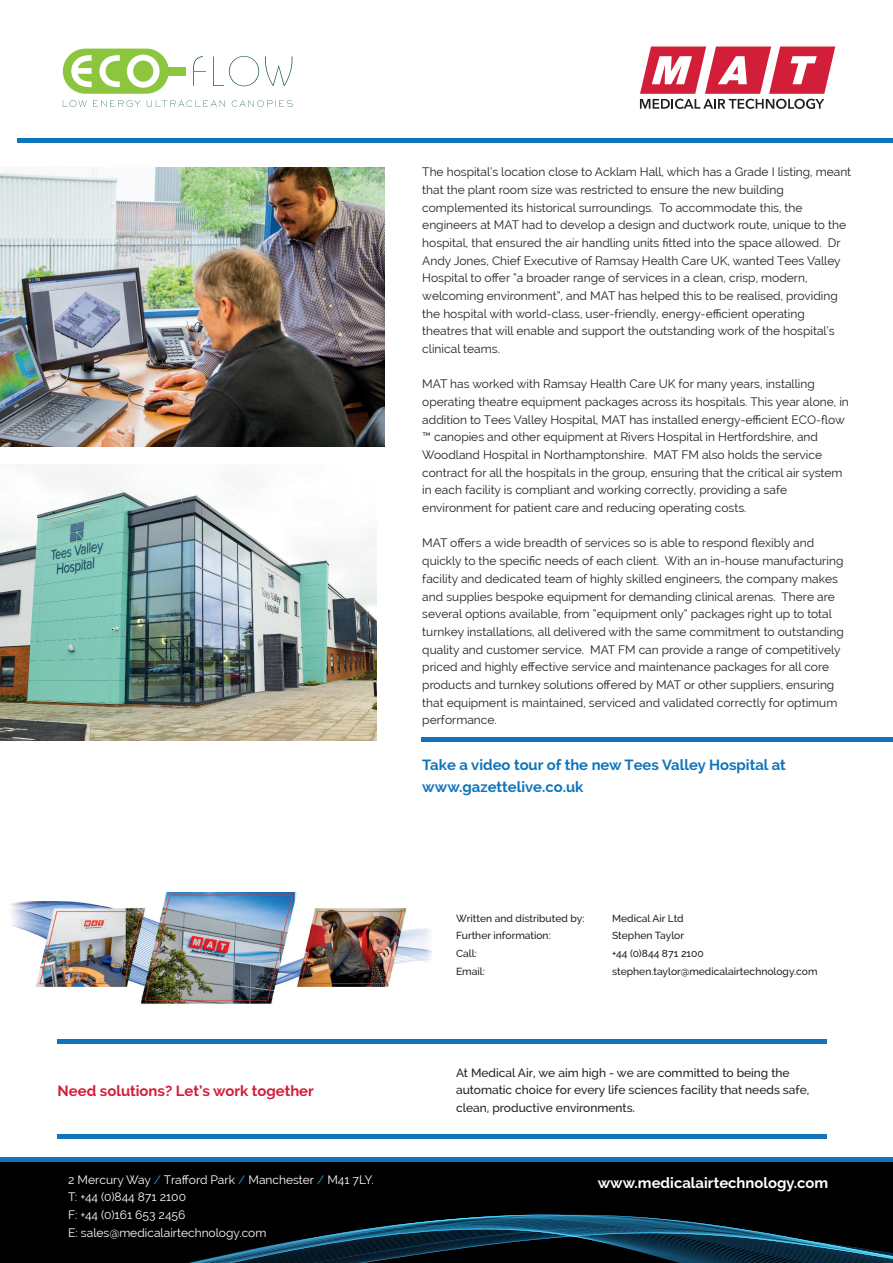
<style>
.page{position:relative;width:893px;height:1263px;background:#fff}
.page>*{position:absolute;margin:0;border:0;box-sizing:border-box;transform-origin:0 0}
.t1{font:700 14.85px/22.5px "Raleway";color:#1074bc}
.t2{font:700 14.85px "Raleway";color:#d21e38}
.t3{font:700 14.85px "Raleway";color:#fff}
.t4{font:12px/17.7px "Raleway";color:#231f20}
.t5{font:500 12px/17.7px "Raleway";color:#231f20}
.t6{font:12px/17.7px "Raleway";color:#fff}
.t7{font:500 10.35px "Raleway";color:#231f20}
.s1{color:#24aae1}
</style>
<div class="page">
<img style="left:0;top:465px;width:377px;height:275px">
<img style="left:11px;top:892px;width:421px;height:112px">
<hr style="left:17px;top:139px;width:876px;height:4px;background:#1074bc">
<div style="left:0;top:1159px;width:893px;height:104px;background:#000001"></div>
<div style="left:0;top:1157px;width:893px;height:5px;background:#1074bc"></div>
<svg style="left:189px;top:1214px;width:704px;height:49px"></svg>
<div style="left:422px;top:737px;width:471px;height:5px;background:#1074bc"></div>
<svg style="left:640px;top:47px;width:195px;height:62px"></svg>
<div style="left:58px;top:1039px;width:769px;height:5px;background:#1074bc"></div>
<div style="left:58px;top:1134px;width:769px;height:5px;background:#1074bc"></div>
<svg style="left:193px;top:56px;width:13px;height:30px"></svg>
<svg style="left:213px;top:56px;width:46px;height:30px"></svg>
<svg style="left:265px;top:56px;width:27px;height:30px"></svg>
<div style="left:63px;top:49px;width:106px;height:45px;background:#8bc63e;border-radius:23px"></div>
<svg style="left:63px;top:100px;width:24px;height:7px"></svg>
<svg style="left:93px;top:100px;width:47px;height:7px"></svg>
<svg style="left:147px;top:100px;width:78px;height:7px"></svg>
<svg style="left:232px;top:100px;width:61px;height:7px"></svg>
<svg style="left:71px;top:55px;width:21px;height:32px"></svg>
<svg style="left:99px;top:55px;width:21px;height:32px"></svg>
<svg style="left:127px;top:55px;width:33px;height:33px"></svg>
<div style="left:165px;top:67px;width:21px;height:8px;background:#8bc63e"></div>
<img style="left:0;top:168px;width:384px;height:279px">
<p class="t4" style="left:422px;top:163px;width:430px">The hospital’s location close to Acklam Hall, which has a Grade I listing, meant that the plant room size was restricted to ensure the new building complemented its historical surroundings. To accommodate this, the engineers at MAT had to develop a design and ductwork route, unique to the hospital, that ensured the air handling units fitted into the space allowed. Dr Andy Jones, Chief Executive of Ramsay Health Care UK, wanted Tees Valley Hospital to offer “a broader range of services in a clean, crisp, modern, welcoming environment”, and MAT has helped this to be realised, providing the hospital with world-class, user-friendly, energy-efficient operating theatres that will enable and support the outstanding work of the hospital’s clinical teams.</p>
<p class="t4" style="left:422px;top:375px;width:428px">MAT has worked with Ramsay Health Care UK for many years, installing operating theatre equipment packages across its hospitals. This year alone, in addition to Tees Valley Hospital, MAT has installed energy-efficient ECO-flow ™ canopies and other equipment at Rivers Hospital in Hertfordshire, and Woodland Hospital in Northamptonshire. MAT FM also holds the service contract for all the hospitals in the group, ensuring that the critical air system in each facility is compliant and working correctly, providing a safe environment for patient care and reducing operating costs.</p>
<p class="t4" style="left:422px;top:534px;width:423px">MAT offers a wide breadth of services so is able to respond flexibly and quickly to the specific needs of each client. With an in-house manufacturing facility and dedicated team of highly skilled engineers, the company makes and supplies bespoke equipment for demanding clinical arenas. There are several options available, from “equipment only” packages right up to total turnkey installations, all delivered with the same commitment to outstanding quality and customer service. MAT FM can provide a range of competitively priced and highly effective service and maintenance packages for all core products and turnkey solutions offered by MAT or other suppliers, ensuring that equipment is maintained, serviced and validated correctly for optimum performance.</p>
<p class="t1" style="left:422px;top:753px;width:365px">Take a video tour of the new Tees Valley Hospital at www.gazettelive.co.uk</p>
<p class="t2" style="left:58px;top:1082px;width:258px">Need solutions? Let’s work together</p>
<p class="t7" style="left:456px;top:912px;width:130px">Written and distributed by:</p>
<p class="t7" style="left:612px;top:912px;width:73px">Medical Air Ltd</p>
<p class="t7" style="left:456px;top:929px;width:96px">Further information:</p>
<p class="t7" style="left:612px;top:929px;width:74px">Stephen Taylor</p>
<p class="t7" style="left:456px;top:947px;width:22px">Call:</p>
<p class="t7" style="left:612px;top:947px;width:93px">+44 (0)844 871 2100</p>
<p class="t7" style="left:456px;top:965px;width:30px">Email:</p>
<p class="t7" style="left:612px;top:965px;width:207px">stephen.taylor@medicalairtechnology.com</p>
<p class="t5" style="left:456px;top:1064px;width:355px">At Medical Air, we aim high - we are committed to being the automatic choice for every life sciences facility that needs safe, clean, productive environments.</p>
<p class="t6" style="left:68px;top:1170px;width:307px">2 Mercury Way <span class="s1">/</span> Trafford Park <span class="s1">/</span> Manchester <span class="s1">/</span> M41 7LY.</p>
<p class="t3" style="left:598px;top:1174px;width:232px">www.medicalairtechnology.com</p>
<p class="t6" style="left:68px;top:1188px;width:200px">T: +44 (0)844 871 2100<br>F: +44 (0)161 653 2456<br>E: sales@medicalairtechnology.com</p>
</div>
